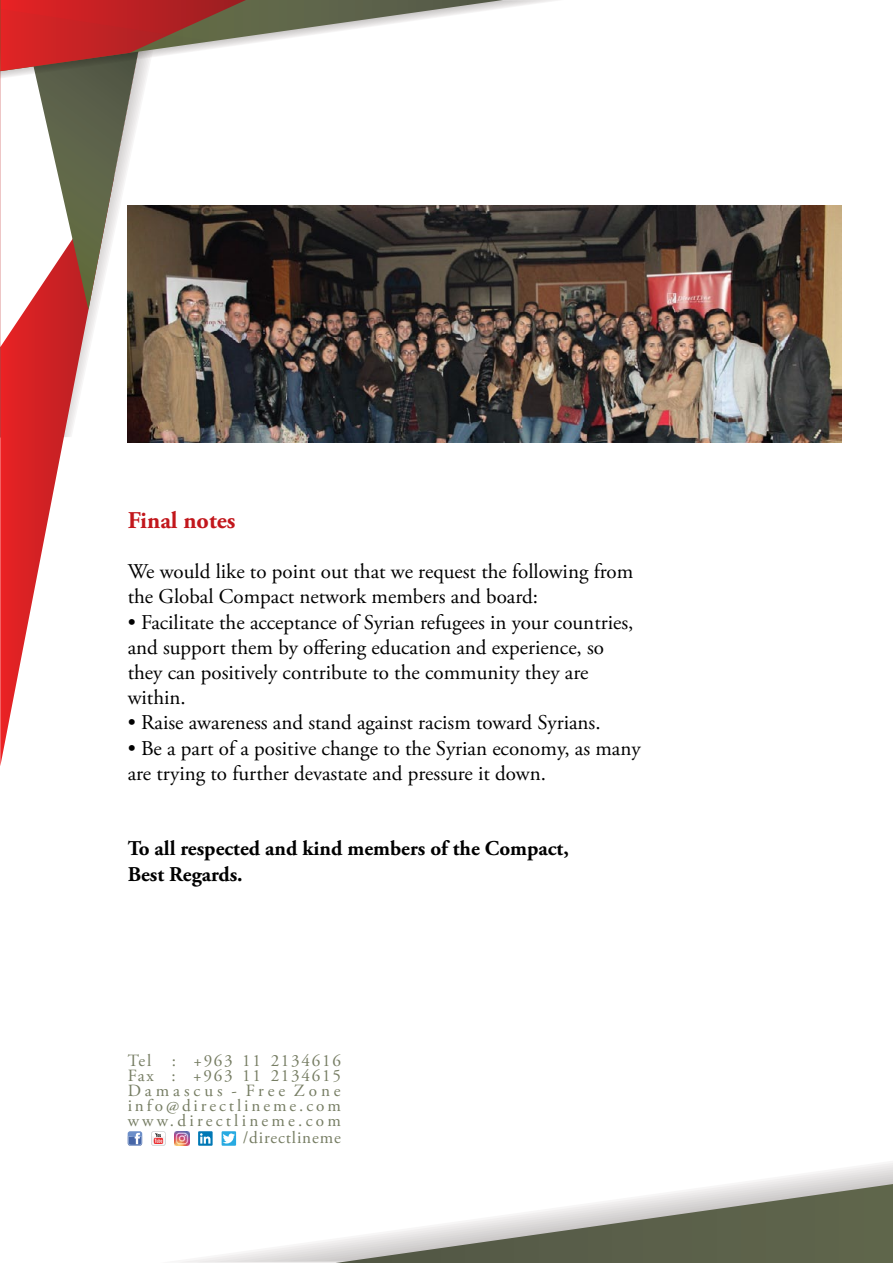
<style>
.page{position:relative;width:893px;height:1263px;background:#fff}
.page>*{position:absolute;margin:0;border:0;box-sizing:border-box;transform-origin:0 0}
.t1{font:700 24px "Adobe Garamond Pro";color:#c2171c}
.t2{font:21px/25.2px "Adobe Garamond Pro";color:#000}
.t3{font:700 21px/25.2px "Adobe Garamond Pro";color:#000}
.t4{font:17.1px/15px "Adobe Garamond Pro";letter-spacing:.17em;color:#767d63;text-align:justify}
.t5{font:17.1px "Adobe Garamond Pro";letter-spacing:.05em;color:#767d63}
</style>
<div class="page">
<svg style="left:335px;top:1198px;width:302px;height:65px"></svg>
<svg style="left:637px;top:1163px;width:256px;height:100px"></svg>
<svg style="left:0;top:437px;width:148px;height:329px"></svg>
<svg style="left:0;top:0;width:570px;height:437px"></svg>
<img style="left:128px;top:206px;width:714px;height:236px">
<div style="left:222px;top:1131px;width:14px;height:15px;background:#27aae1"></div>
<svg style="left:223px;top:1133px;width:12px;height:10px"></svg>
<svg style="left:198px;top:1131px;width:15px;height:15px"></svg>
<svg style="left:200px;top:1133px;width:10px;height:10px"></svg>
<svg style="left:128px;top:1131px;width:14px;height:15px"></svg>
<svg style="left:151px;top:1131px;width:15px;height:15px"></svg>
<img style="left:175px;top:1131px;width:14px;height:15px">
<p class="t1" style="left:128px;top:506px;width:109px">Final notes</p>
<p class="t2" style="left:128px;top:560px;width:507px">We would like to point out that we request the following from the Global Compact network members and board:</p>
<p class="t2" style="left:128px;top:610px;width:507px">• Facilitate the acceptance of Syrian refugees in your countries, and support them by offering education and experience, so they can positively contribute to the community they are within.</p>
<p class="t2" style="left:128px;top:711px;width:474px">• Raise awareness and stand against racism toward Syrians.</p>
<p class="t2" style="left:128px;top:736px;width:514px">• Be a part of a positive change to the Syrian economy, as many are trying to further devastate and pressure it down.</p>
<p class="t3" style="left:128px;top:836px;width:443px">To all respected and kind members of the Compact,<br>Best Regards.</p>
<p class="t4" style="left:128px;top:1053px;width:215px">Tel : +963 11 2134616<br>Fax : +963 11 2134615<br>Damascus - Free Zone info@directlineme.com www.directlineme.com</p>
<p class="t5" style="left:243px;top:1127px;width:100px">/directlineme</p>
</div>
